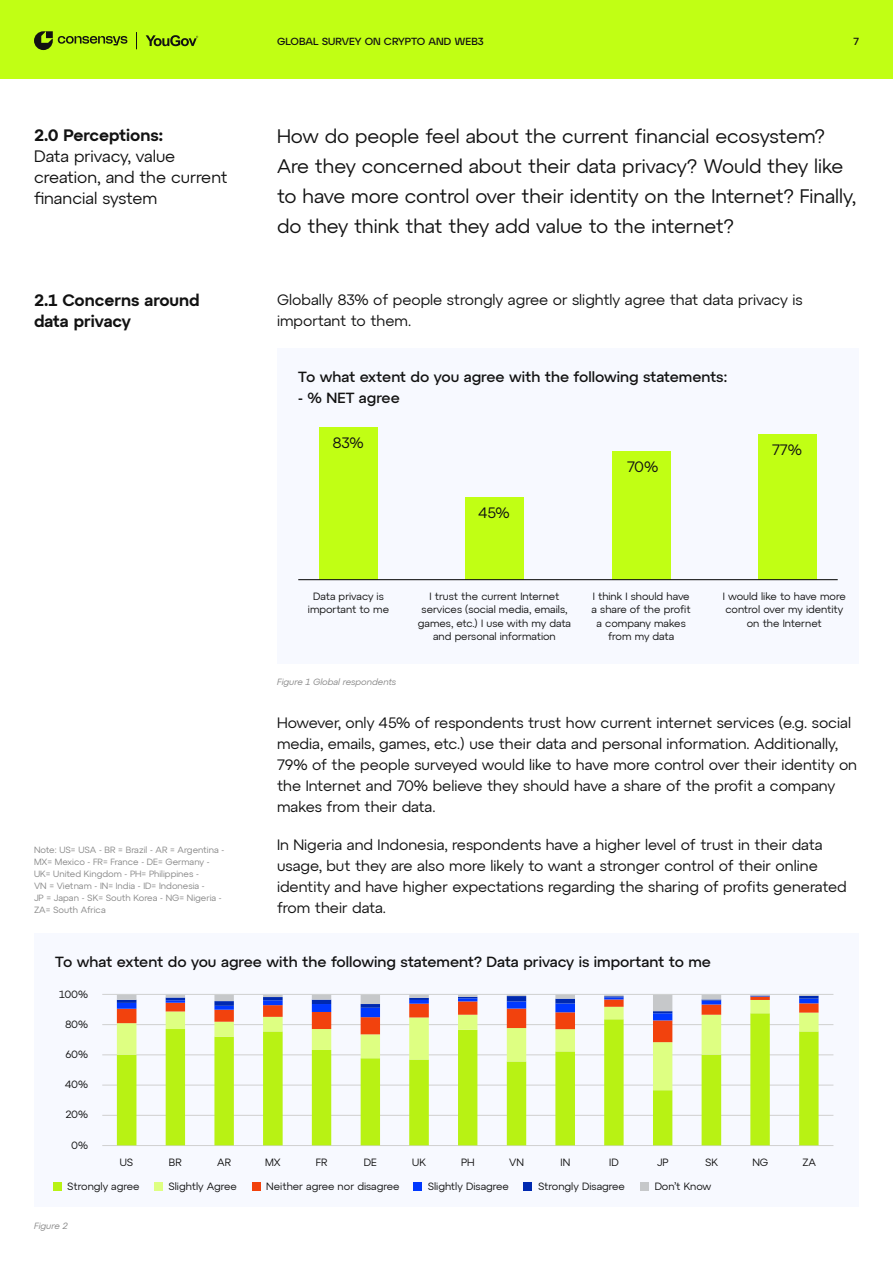
<style>
.page{position:relative;width:893px;height:1263px;background:#fff}
.page>*{position:absolute;margin:0;border:0;box-sizing:border-box;transform-origin:0 0}
.t1{font:19.5px/30px "Atyp Text";color:#121212}
.t2{font:16.5px/21px "Atyp Text";color:#121212}
.t3{font:600 16.5px/21px "Atyp Text";color:#121212}
.t4{font:15px/21px "Atyp Text";color:#121212}
.t5{font:500 15px "Atyp Text";color:#121212}
.t6{font:10.5px/13.5px "Atyp Text";color:#121212;text-align:center}
.t7{font:500 10.5px "Atyp Display";color:#121212}
.t8{font:9px/12px "Atyp Text";color:#888}
.t9{font:italic 9px "Atyp Text";color:#888}
</style>
<div class="page">
<div style="left:0;top:0;width:893px;height:79px;background:#c1ff14"></div>
<svg style="left:146px;top:35px;width:52px;height:11px"></svg>
<svg style="left:136px;top:32px;width:1px;height:17px"></svg>
<svg style="left:34px;top:31px;width:93px;height:19px"></svg>
<div style="left:277px;top:348px;width:582px;height:315px;background:#f7f9ff"></div>
<div style="left:34px;top:933px;width:825px;height:273px;background:#f7f9ff"></div>
<div style="left:319px;top:428px;width:59px;height:152px;background:#c1ff14"></div>
<div style="left:466px;top:497px;width:58px;height:83px;background:#c1ff14"></div>
<div style="left:612px;top:451px;width:58px;height:129px;background:#c1ff14"></div>
<div style="left:758px;top:435px;width:59px;height:145px;background:#c1ff14"></div>
<hr style="left:298px;top:579px;width:540px;height:1px;background:#121212">
<hr style="left:102px;top:994px;width:731px;height:1px;background:#d0d0d0">
<hr style="left:102px;top:1024px;width:731px;height:1px;background:#d0d0d0">
<hr style="left:102px;top:1054px;width:731px;height:1px;background:#d0d0d0">
<hr style="left:102px;top:1085px;width:731px;height:1px;background:#d0d0d0">
<hr style="left:102px;top:1115px;width:731px;height:1px;background:#d0d0d0">
<hr style="left:102px;top:1145px;width:731px;height:1px;background:#d0d0d0">
<svg style="left:117px;top:1090px;width:702px;height:55px"></svg>
<svg style="left:117px;top:1042px;width:702px;height:48px"></svg>
<svg style="left:117px;top:995px;width:702px;height:47px"></svg>
<div style="left:53px;top:1182px;width:8px;height:8px;background:#b8f214"></div>
<div style="left:154px;top:1182px;width:8px;height:8px;background:#deff82"></div>
<div style="left:252px;top:1182px;width:8px;height:8px;background:#f2420d"></div>
<div style="left:413px;top:1182px;width:9px;height:8px;background:#0038ff"></div>
<div style="left:524px;top:1182px;width:8px;height:8px;background:#0029b0"></div>
<div style="left:640px;top:1182px;width:9px;height:8px;background:#c6c8ca"></div>
<p class="t3" style="left:34px;top:124px;width:130px">2.0 Perceptions:</p>
<p class="t2" style="left:34px;top:145px;width:195px">Data privacy, value creation, and the current financial system</p>
<p class="t7" style="left:277px;top:33px;width:208px">GLOBAL SURVEY ON CRYPTO AND WEB3</p>
<p class="t7" style="left:853px;top:33px;width:7px">7</p>
<h1 class="t1" style="left:277px;top:121px;width:580px">How do people feel about the current financial ecosystem?<br>Are they concerned about their data privacy? Would they like to have more control over their identity on the Internet? Finally, do they think that they add value to the internet?</h1>
<p class="t3" style="left:34px;top:289px;width:167px">2.1 Concerns around data privacy</p>
<p class="t4" style="left:277px;top:289px;width:527px">Globally 83% of people strongly agree or slightly agree that data privacy is important to them.</p>
<p class="t5" style="left:298px;top:365px;width:430px">To what extent do you agree with the following statements:</p>
<p class="t5" style="left:298px;top:386px;width:103px">- % NET agree</p>
<p class="t4" style="left:333px;top:432px;width:33px">83%</p>
<p class="t4" style="left:479px;top:501px;width:33px">45%</p>
<p class="t4" style="left:627px;top:456px;width:33px">70%</p>
<p class="t4" style="left:772px;top:439px;width:31px">77%</p>
<p class="t8" style="left:34px;top:843px;width:192px">Note: US= USA - BR = Brazil - AR = Argentina - MX= Mexico - FR= France - DE= Germany - UK= United Kingdom - PH= Philippines -<br>VN = Vietnam - IN= India - ID= Indonesia -<br>JP = Japan - SK= South Korea - NG= Nigeria - ZA= South Africa</p>
<p class="t6" style="left:308px;top:589px;width:83px">Data privacy is important to me</p>
<p class="t9" style="left:277px;top:675px;width:121px">Figure 1 Global respondents</p>
<p class="t6" style="left:418px;top:589px;width:155px">I trust the current Internet services (social media, emails, games, etc.) I use with my data and personal information</p>
<p class="t6" style="left:592px;top:589px;width:101px">I think I should have a share of the profit a company makes from my data</p>
<p class="t6" style="left:723px;top:589px;width:124px">I would like to have more control over my identity on the Internet</p>
<p class="t4" style="left:277px;top:712px;width:582px">However, only 45% of respondents trust how current internet services (e.g. social media, emails, games, etc.) use their data and personal information. Additionally, 79% of the people surveyed would like to have more control over their identity on the Internet and 70% believe they should have a share of the profit a company makes from their data.</p>
<p class="t4" style="left:277px;top:834px;width:571px">In Nigeria and Indonesia, respondents have a higher level of trust in their data usage, but they are also more likely to want a stronger control of their online identity and have higher expectations regarding the sharing of profits generated from their data.</p>
<p class="t5" style="left:55px;top:950px;width:657px">To what extent do you agree with the following statement? Data privacy is important to me</p>
<p class="t6" style="left:59px;top:986px;width:31px">100%</p>
<p class="t6" style="left:65px;top:1017px;width:25px">80%</p>
<p class="t6" style="left:66px;top:1047px;width:24px">60%</p>
<p class="t6" style="left:65px;top:1077px;width:25px">40%</p>
<p class="t6" style="left:65px;top:1107px;width:24px">20%</p>
<p class="t6" style="left:71px;top:1138px;width:18px">0%</p>
<p class="t6" style="left:120px;top:1155px;width:15px">US</p>
<p class="t6" style="left:169px;top:1155px;width:14px">BR</p>
<p class="t6" style="left:217px;top:1155px;width:15px">AR</p>
<p class="t6" style="left:265px;top:1155px;width:17px">MX</p>
<p class="t6" style="left:316px;top:1155px;width:13px">FR</p>
<p class="t6" style="left:364px;top:1155px;width:15px">DE</p>
<p class="t6" style="left:412px;top:1155px;width:15px">UK</p>
<p class="t6" style="left:461px;top:1155px;width:15px">PH</p>
<p class="t6" style="left:509px;top:1155px;width:16px">VN</p>
<p class="t6" style="left:560px;top:1155px;width:11px">IN</p>
<p class="t6" style="left:609px;top:1155px;width:11px">ID</p>
<p class="t6" style="left:657px;top:1155px;width:13px">JP</p>
<p class="t6" style="left:705px;top:1155px;width:15px">SK</p>
<p class="t6" style="left:752px;top:1155px;width:18px">NG</p>
<p class="t6" style="left:802px;top:1155px;width:15px">ZA</p>
<p class="t6" style="left:67px;top:1179px;width:74px">Strongly agree</p>
<p class="t6" style="left:168px;top:1179px;width:70px">Slightly Agree</p>
<p class="t6" style="left:266px;top:1179px;width:135px">Neither agree nor disagree</p>
<p class="t6" style="left:428px;top:1179px;width:83px">Slightly Disagree</p>
<p class="t6" style="left:538px;top:1178px;width:88px">Strongly Disagree</p>
<p class="t6" style="left:655px;top:1179px;width:58px">Don’t Know</p>
<p class="t9" style="left:34px;top:1219px;width:35px">Figure 2</p>
</div>
